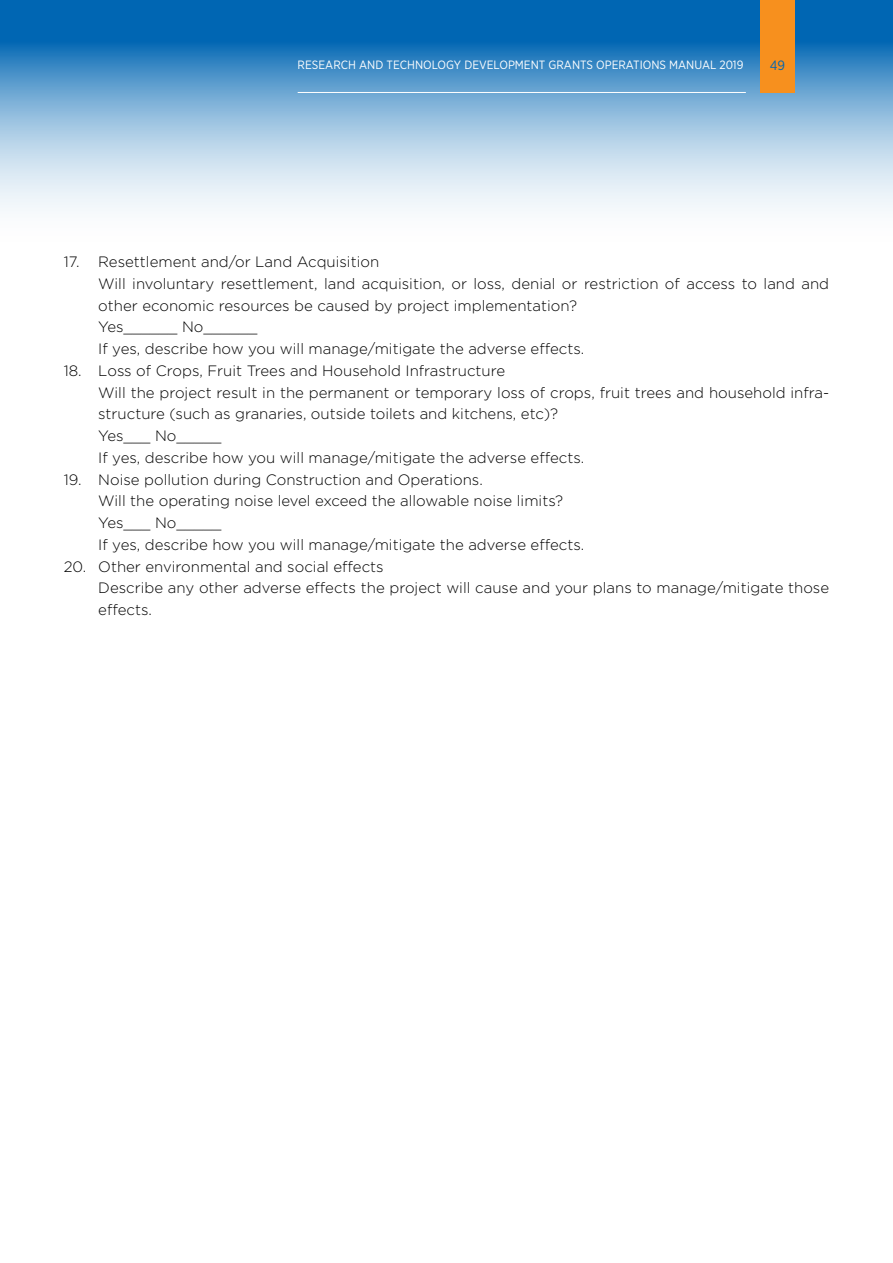
<style>
.page{position:relative;width:893px;height:1263px;background:#fff}
.page>*{position:absolute;margin:0;border:0;box-sizing:border-box;transform-origin:0 0}
.t1{font:300 15px/21.8px "Gotham";color:#000}
.t2{font:13.5px "Gotham Narrow";color:#0066b3}
.t3{font:12px "Gotham Narrow";color:#fff}
</style>
<div class="page">
<svg style="left:0;top:0;width:893px;height:211px;background:#7aaed6"></svg>
<div style="left:760px;top:0;width:34px;height:92px;background:#f7901e"></div>
<hr style="left:298px;top:92px;width:448px;height:1px;background:#fff">
<p class="t3" style="left:298px;top:58px;width:447px">RESEARCH AND TECHNOLOGY DEVELOPMENT GRANTS OPERATIONS MANUAL 2019</p>
<p class="t2" style="left:770px;top:57px;width:17px">49</p>
<p class="t1" style="left:98px;top:251px;width:732px;text-indent:-34px">17. Resettlement and/or Land Acquisition<br>Will involuntary resettlement, land acquisition, or loss, denial or restriction of access to land and other economic resources be caused by project implementation?<br>Yes______ No______<br>If yes, describe how you will manage/mitigate the adverse effects.</p>
<p class="t1" style="left:98px;top:359px;width:732px;text-indent:-34px">18. Loss of Crops, Fruit Trees and Household Infrastructure<br>Will the project result in the permanent or temporary loss of crops, fruit trees and household infra&shy;structure (such as granaries, outside toilets and kitchens, etc)?<br>Yes___ No_____<br>If yes, describe how you will manage/mitigate the adverse effects.</p>
<p class="t1" style="left:98px;top:468px;width:487px;text-indent:-34px">19. Noise pollution during Construction and Operations.<br>Will the operating noise level exceed the allowable noise limits?<br>Yes___ No_____<br>If yes, describe how you will manage/mitigate the adverse effects.</p>
<p class="t1" style="left:98px;top:555px;width:732px;text-indent:-34px">20. Other environmental and social effects<br>Describe any other adverse effects the project will cause and your plans to manage/mitigate those effects.</p>
</div>
